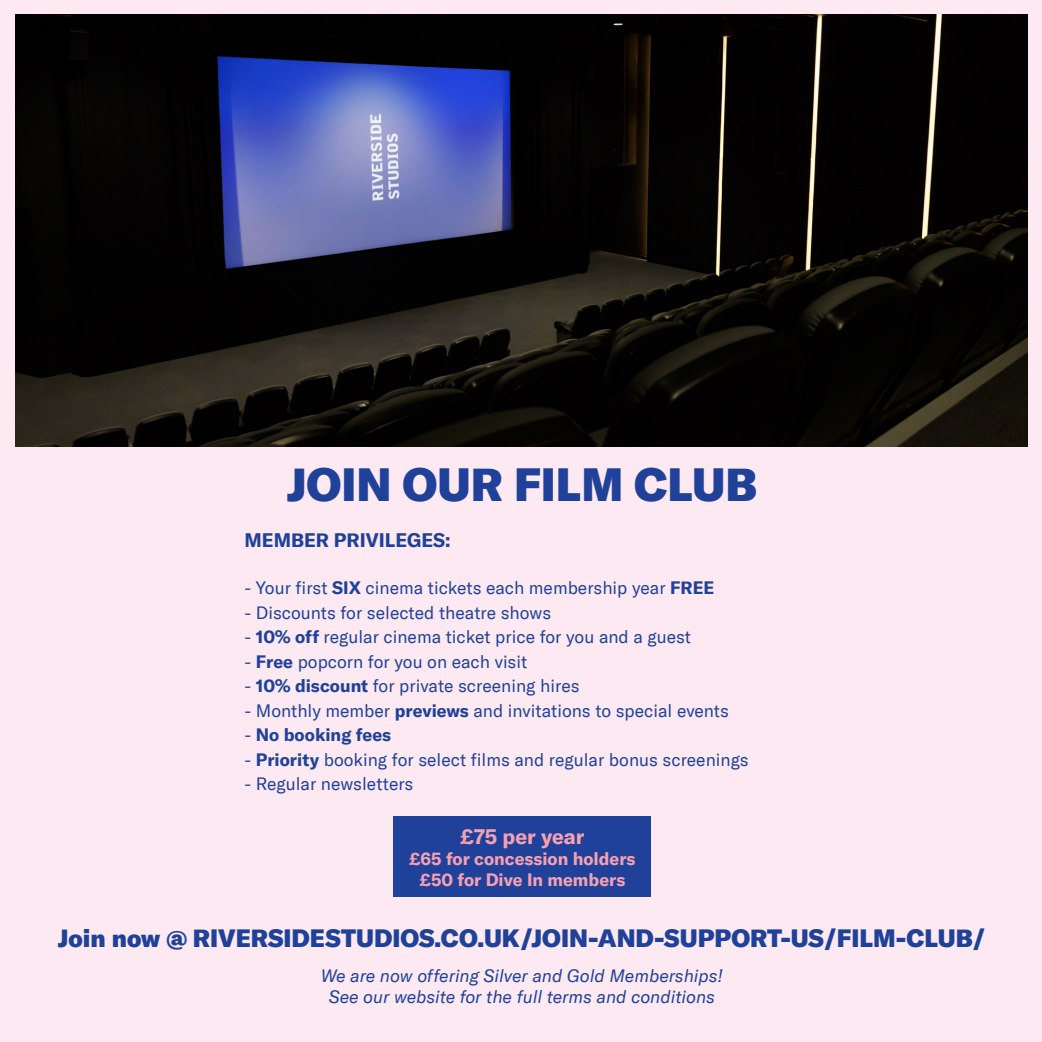
<style>
.page{position:relative;width:1042px;height:1042px;background:#fce9f1}
.page>*{position:absolute;margin:0;border:0;box-sizing:border-box;transform-origin:0 0}
.t1{font:900 45.5px "GT America";color:#20419a}
.t2{font:900 24.5px "GT America";color:#20419a}
.t3{font:700 21px "GT America";color:#f6a0b2}
.t4{font:700 19.25px "GT America";color:#20419a}
.t5{font:17.5px "GT America";color:#20419a}
.t6{font:italic 17.5px "GT America";color:#20419a}
.t7{font:700 17.5px/21px "GT America";color:#f6a0b2;text-align:center}
.t8{font:700 17.5px "GT America";color:#20419a}
.s1{font-weight:700}
.s2{font-weight:400}
</style>
<div class="page">
<div style="left:393px;top:816px;width:258px;height:81px;background:#20419a"></div>
<img style="left:16px;top:15px;width:1012px;height:431px">
<hr style="left:1041px;top:0;width:1px;height:1042px;background:#fffac1">
<p class="t1" style="left:287px;top:455px;width:472px">JOIN OUR FILM CLUB</p>
<p class="t4" style="left:244px;top:528px;width:208px">MEMBER PRIVILEGES:</p>
<p class="t5" style="left:244px;top:577px;width:471px">- Your first <span class="s1">SIX</span> cinema tickets each membership year <span class="s1">FREE</span></p>
<p class="t5" style="left:244px;top:602px;width:308px">- Discounts for selected theatre shows</p>
<p class="t5" style="left:244px;top:626px;width:448px">- <span class="s1">10% off</span> regular cinema ticket price for you and a guest</p>
<p class="t5" style="left:244px;top:651px;width:284px">- <span class="s1">Free</span> popcorn for you on each visit</p>
<p class="t5" style="left:244px;top:675px;width:337px">- <span class="s1">10% discount</span> for private screening hires</p>
<p class="t5" style="left:244px;top:700px;width:486px">- Monthly member <span class="s1">previews</span> and invitations to special events</p>
<p class="t8" style="left:244px;top:724px;width:148px"><span class="s2">-</span> No booking fees</p>
<p class="t5" style="left:244px;top:749px;width:506px">- <span class="s1">Priority</span> booking for select films and regular bonus screenings</p>
<p class="t5" style="left:244px;top:773px;width:170px">- Regular newsletters</p>
<p class="t3" style="left:460px;top:824px;width:126px">£75 per year</p>
<p class="t7" style="left:409px;top:848px;width:228px">£65 for concession holders £50 for Dive In members</p>
<p class="t2" style="left:58px;top:923px;width:929px">Join now @ RIVERSIDESTUDIOS.CO.UK/JOIN-AND-SUPPORT-US/FILM-CLUB/</p>
<p class="t6" style="left:321px;top:966px;width:404px">We are now offering Silver and Gold Memberships!</p>
<p class="t6" style="left:329px;top:987px;width:388px">See our website for the full terms and conditions</p>
</div>
